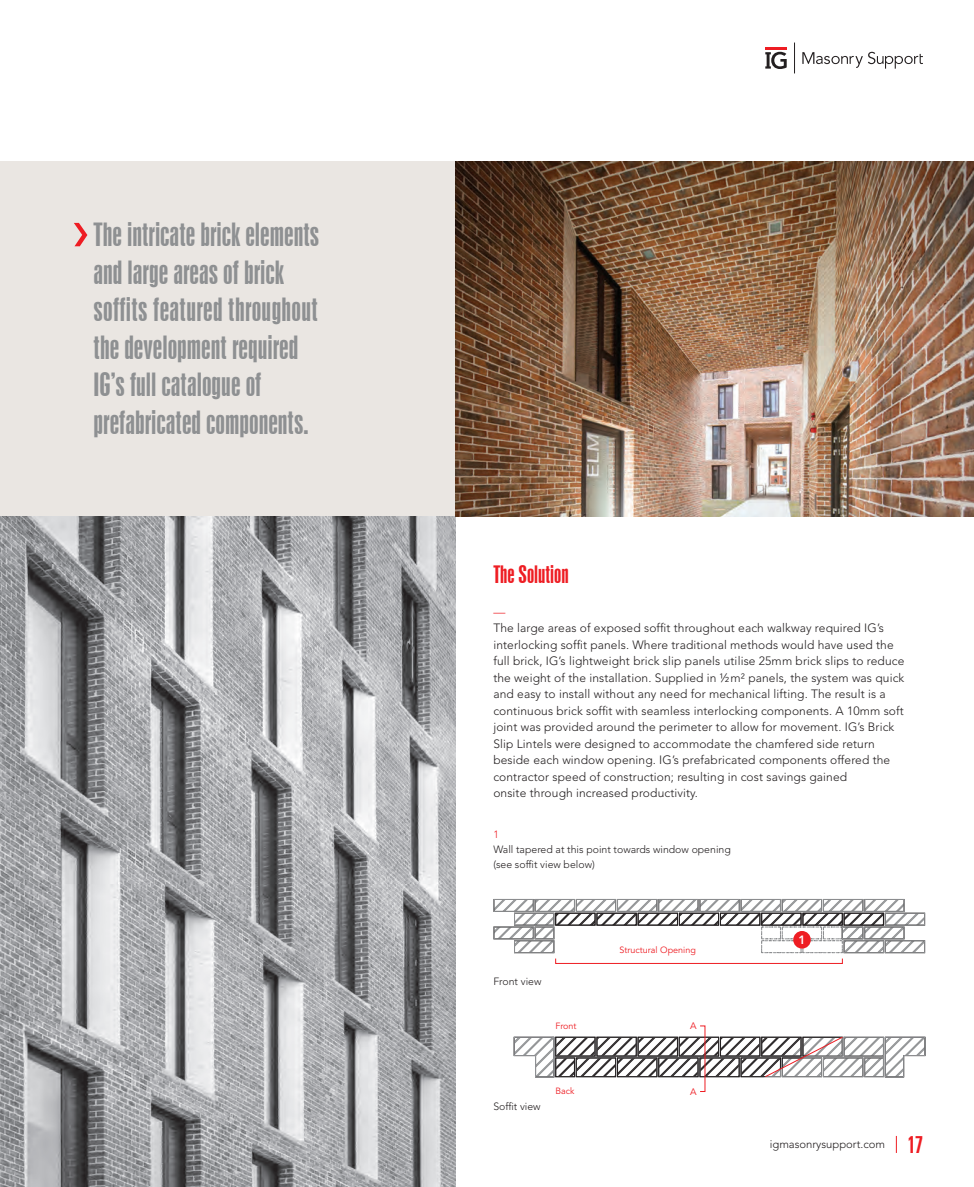
<style>
.page{position:relative;width:974px;height:1187px;background:#fff}
.page>*{position:absolute;margin:0;border:0;box-sizing:border-box;transform-origin:0 0}
.t1{font:30px/37.5px "Swiss 924 BT Regular B";color:#8e9092}
.t2{font:22.5px "Swiss 924 BT Regular B";color:#ee1d23}
.t3{font:300 12px/16.5px "Avenir LT Std";letter-spacing:.01em;color:#231f20}
.t4{font:300 12px "Avenir LT Std";color:#ee1d23}
.t5{font:800 12px "Avenir LT Std";color:#fff}
.t6{font:300 11.25px "Avenir LT Std";color:#231f20}
.t7{font:300 10.5px/15px "Avenir LT Std";color:#231f20}
.t8{font:300 10.5px "Avenir LT Std";color:#ee1d23}
.t9{font:9.45px "Avenir LT Std";color:#ee1d23}
.t10{font:9px "Avenir LT Std";color:#ee1d23}
</style>
<div class="page">
<div style="left:0;top:162px;width:455px;height:355px;background:#eae6e2"></div>
<hr style="left:765px;top:47px;width:21px;height:3px;background:#ee1d23">
<svg style="left:765px;top:52px;width:21px;height:17px"></svg>
<hr style="left:794px;top:43px;width:1px;height:30px;background:#231f20">
<svg style="left:802px;top:52px;width:121px;height:17px"></svg>
<img style="left:0;top:517px;width:455px;height:669px">
<img style="left:455px;top:162px;width:519px;height:355px">
<svg style="left:74px;top:223px;width:13px;height:23px"></svg>
<svg style="left:493px;top:899px;width:432px;height:53px"></svg>
<svg style="left:514px;top:1036px;width:411px;height:41px"></svg>
<div style="left:793px;top:930px;width:18px;height:18px;background:#ee1d23;border-radius:50%"></div>
<svg style="left:896px;top:1135px;width:1px;height:17px"></svg>
<h1 class="t1" style="left:94px;top:216px;width:227px">The intricate brick elements and large areas of brick soffits featured throughout the development required<br>IG’s full catalogue of prefabricated components.</h1>
<h2 class="t2" style="left:493px;top:560px;width:77px">The Solution</h2>
<p class="t4" style="left:493px;top:604px;width:13px">—</p>
<p class="t3" style="left:493px;top:620px;width:412px">The large areas of exposed soffit throughout each walkway required IG’s interlocking soffit panels. Where traditional methods would have used the full brick, IG’s lightweight brick slip panels utilise 25mm brick slips to reduce the weight of the installation. Supplied in ½m² panels, the system was quick and easy to install without any need for mechanical lifting. The result is a continuous brick soffit with seamless interlocking components. A 10mm soft joint was provided around the perimeter to allow for movement. IG’s Brick Slip Lintels were designed to accommodate the chamfered side return beside each window opening. IG’s prefabricated components offered the contractor speed of construction; resulting in cost savings gained<br>onsite through increased productivity.</p>
<p class="t8" style="left:493px;top:828px;width:7px">1</p>
<p class="t7" style="left:493px;top:841px;width:239px">Wall tapered at this point towards window opening (see soffit view below)</p>
<p class="t7" style="left:493px;top:974px;width:50px">Front view</p>
<p class="t10" style="left:555px;top:1020px;width:23px">Front</p>
<p class="t10" style="left:619px;top:944px;width:78px">Structural Opening</p>
<p class="t9" style="left:690px;top:1019px;width:8px">A</p>
<p class="t7" style="left:493px;top:1099px;width:49px">Soffit view</p>
<p class="t10" style="left:555px;top:1085px;width:21px">Back</p>
<p class="t9" style="left:690px;top:1085px;width:8px">A</p>
<p class="t5" style="left:798px;top:932px;width:9px">1</p>
<p class="t6" style="left:770px;top:1137px;width:117px">igmasonrysupport.com</p>
<h2 class="t2" style="left:907px;top:1130px;width:17px">17</h2>
</div>
